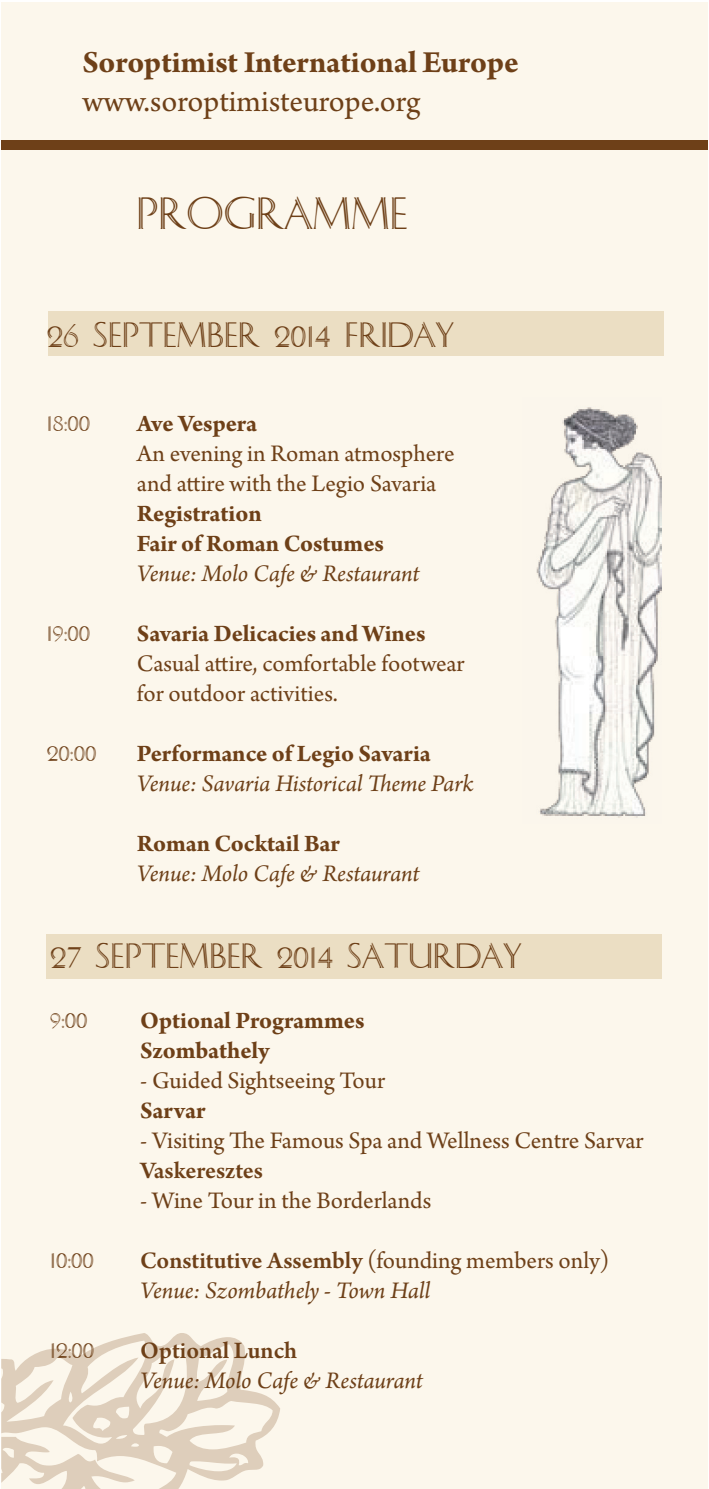
<style>
.page{position:relative;width:709px;height:1489px;background:#fff}
.page>*{position:absolute;margin:0;border:0;box-sizing:border-box;transform-origin:0 0}
.t1{font:45px "Caesar";color:#6e4018}
.t2{font:35px "Caesar";color:#6e4018}
.t3{font:700 32.5px "Arno Pro";color:#6e4018}
.t4{font:32.5px "Arno Pro";color:#6e4018}
.t5{font:25px/30px "Arno Pro";color:#6e4018}
.t6{font:italic 25px/30px "Arno Pro";letter-spacing:-.005em;color:#6e4018}
.t7{font:700 25px/30px "Arno Pro";color:#6e4018}
.t8{font:25px "Caesar";color:#6e4018}
.t9{font:600 25px "Arno Pro";color:#6e4018}
.s1{font-weight:600;font-style:normal}
.s2{font-style:normal}
</style>
<div class="page">
<div style="left:1px;top:2px;width:706px;height:1486px;background:#fcf7ec"></div>
<div style="left:1px;top:140px;width:706px;height:10px;background:#6e4018"></div>
<div style="left:48px;top:311px;width:616px;height:44px;background:#ebdec3"></div>
<div style="left:46px;top:934px;width:616px;height:44px;background:#ebdec3"></div>
<svg style="left:1px;top:1333px;width:279px;height:155px"></svg>
<img style="left:536px;top:407px;width:125px;height:411px">
<h3 class="t3" style="left:82px;top:50px;width:438px">Soroptimist International Europe</h3>
<h3 class="t4" style="left:82px;top:88px;width:339px">www.soroptimisteurope.org</h3>
<h1 class="t1" style="left:136px;top:190px;width:273px">PROGRAMME</h1>
<h2 class="t2" style="left:47px;top:317px;width:408px">26 SEPTEMBER 2014 FRIDAY</h2>
<p class="t8" style="left:47px;top:409px;width:45px">18:00</p>
<p class="t7" style="left:137px;top:411px;width:122px">Ave Vespera</p>
<p class="t5" style="left:137px;top:440px;width:319px">An evening in Roman atmosphere and attire with the Legio Savaria</p>
<p class="t7" style="left:137px;top:501px;width:249px">Registration<br>Fair of Roman Costumes</p>
<p class="t6" style="left:137px;top:560px;width:284px">Venue: Molo Cafe &amp; Restaurant</p>
<p class="t8" style="left:47px;top:619px;width:45px">19:00</p>
<p class="t7" style="left:137px;top:621px;width:290px">Savaria Delicacies and Wines</p>
<p class="t5" style="left:137px;top:650px;width:329px">Casual attire, comfortable footwear for outdoor activities.</p>
<p class="t8" style="left:47px;top:739px;width:51px">20:00</p>
<p class="t7" style="left:137px;top:741px;width:295px">Performance of Legio Savaria</p>
<p class="t6" style="left:137px;top:770px;width:338px">Venue: Savaria Historical Theme Park</p>
<p class="t7" style="left:137px;top:831px;width:204px">Roman Cocktail Bar</p>
<p class="t6" style="left:137px;top:860px;width:284px">Venue: Molo Cafe &amp; Restaurant</p>
<h2 class="t2" style="left:50px;top:937px;width:472px">27 SEPTEMBER 2014 SATURDAY</h2>
<p class="t8" style="left:50px;top:1006px;width:39px">9:00</p>
<p class="t7" style="left:140px;top:1007px;width:226px">Optional Programmes<br>Szombathely</p>
<p class="t5" style="left:140px;top:1067px;width:246px">- Guided Sightseeing Tour</p>
<p class="t7" style="left:140px;top:1097px;width:67px">Sarvar</p>
<p class="t5" style="left:140px;top:1127px;width:505px">- Visiting The Famous Spa and Wellness Centre Sarvar</p>
<p class="t9" style="left:140px;top:1154px;width:124px">Vaskeresztes</p>
<p class="t5" style="left:140px;top:1187px;width:293px">- Wine Tour in the Borderlands</p>
<p class="t8" style="left:50px;top:1246px;width:45px">10:00</p>
<p class="t6" style="left:140px;top:1247px;width:471px"><span class="s1">Constitutive Assembly</span> <span class="s2">(founding members only)<br></span>Venue: Szombathely - Town Hall</p>
<p class="t8" style="left:50px;top:1336px;width:46px">12:00</p>
<p class="t9" style="left:140px;top:1334px;width:158px">Optional Lunch</p>
<p class="t6" style="left:140px;top:1367px;width:284px">Venue: Molo Cafe &amp; Restaurant</p>
</div>
